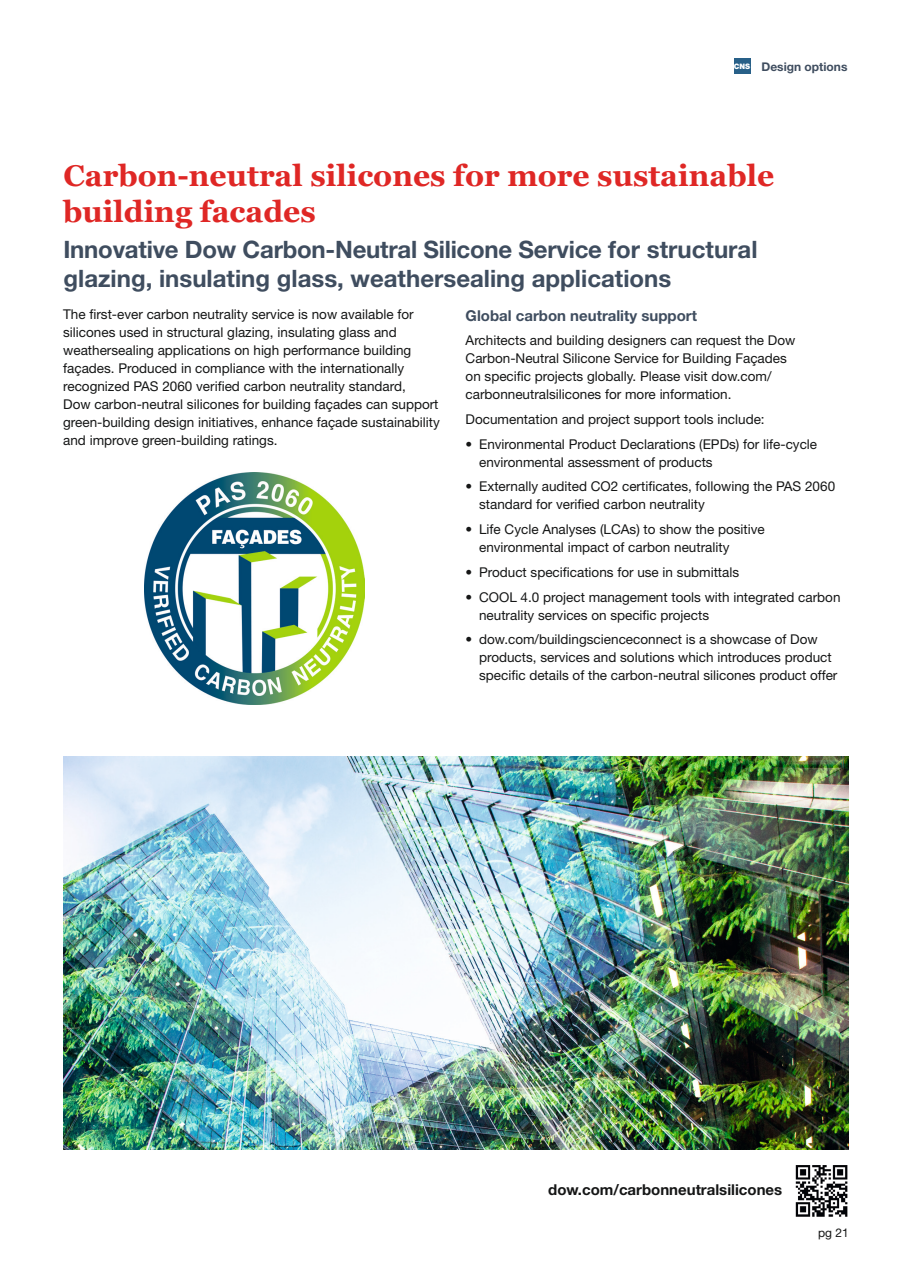
<style>
.page{position:relative;width:910px;height:1280px;background:#fff}
.page>*{position:absolute;margin:0;border:0;box-sizing:border-box;transform-origin:0 0}
.t1{font:700 30px/36px "Georgia";color:#df2725}
.t2{font:700 24px/28.8px "Helvetica Neue LT Std";color:#3f4d5f}
.t3{font:700 15px "Helvetica Neue LT Std";color:#151616}
.t4{font:700 15px "Helvetica Neue LT Std";color:#3f4d5f}
.t5{font:13.5px/18px "Helvetica Neue LT Std";color:#151616}
.t6{font:700 12px "Helvetica Neue LT Std";color:#3f4d5f}
.t7{font:12px "Helvetica Neue LT Std";color:#151616}
.s1{font-weight:900;font-size:7.5px;color:#fff}
</style>
<div class="page">
<img style="left:144px;top:473px;width:221px;height:231px">
<img style="left:63px;top:756px;width:785px;height:393px">
<img style="left:795px;top:1165px;width:53px;height:52px">
<div style="left:734px;top:58px;width:16px;height:16px;background:#286088"></div>
<p class="t6" style="left:734px;top:59px;width:115px"><span class="s1">CNS</span> Design options</p>
<h1 class="t1" style="left:63px;top:158px;width:713px">Carbon-neutral silicones for more sustainable building facades</h1>
<h2 class="t2" style="left:63px;top:234px;width:696px">Innovative Dow Carbon-Neutral Silicone Service for structural glazing, insulating glass, weathersealing applications</h2>
<p class="t5" style="left:63px;top:305px;width:378px">The first-ever carbon neutrality service is now available for silicones used in structural glazing, insulating glass and weathersealing applications on high performance building façades. Produced in compliance with the internationally recognized PAS 2060 verified carbon neutrality standard,<br>Dow carbon-neutral silicones for building façades can support green-building design initiatives, enhance façade sustainability and improve green-building ratings.</p>
<p class="t4" style="left:466px;top:306px;width:233px">Global carbon neutrality support</p>
<p class="t5" style="left:466px;top:331px;width:331px">Architects and building designers can request the Dow Carbon-Neutral Silicone Service for Building Façades on specific projects globally. Please visit dow.com/ carbonneutralsilicones for more information.</p>
<p class="t5" style="left:466px;top:410px;width:301px">Documentation and project support tools include:</p>
<p class="t5" style="left:479px;top:435px;width:340px;text-indent:-14px">• Environmental Product Declarations (EPDs) for life-cycle environmental assessment of products</p>
<p class="t5" style="left:479px;top:477px;width:358px;text-indent:-14px">• Externally audited CO2 certificates, following the PAS 2060 standard for verified carbon neutrality</p>
<p class="t5" style="left:479px;top:520px;width:287px;text-indent:-14px">• Life Cycle Analyses (LCAs) to show the positive environmental impact of carbon neutrality</p>
<p class="t5" style="left:466px;top:563px;width:275px">• Product specifications for use in submittals</p>
<p class="t5" style="left:479px;top:588px;width:363px;text-indent:-14px">• COOL 4.0 project management tools with integrated carbon neutrality services on specific projects</p>
<p class="t5" style="left:479px;top:630px;width:360px;text-indent:-14px">• dow.com/buildingscienceconnect is a showcase of Dow products, services and solutions which introduces product specific details of the carbon-neutral silicones product offer</p>
<p class="t3" style="left:548px;top:1181px;width:236px">dow.com/carbonneutralsilicones</p>
<p class="t7" style="left:818px;top:1226px;width:32px">pg 21</p>
</div>
